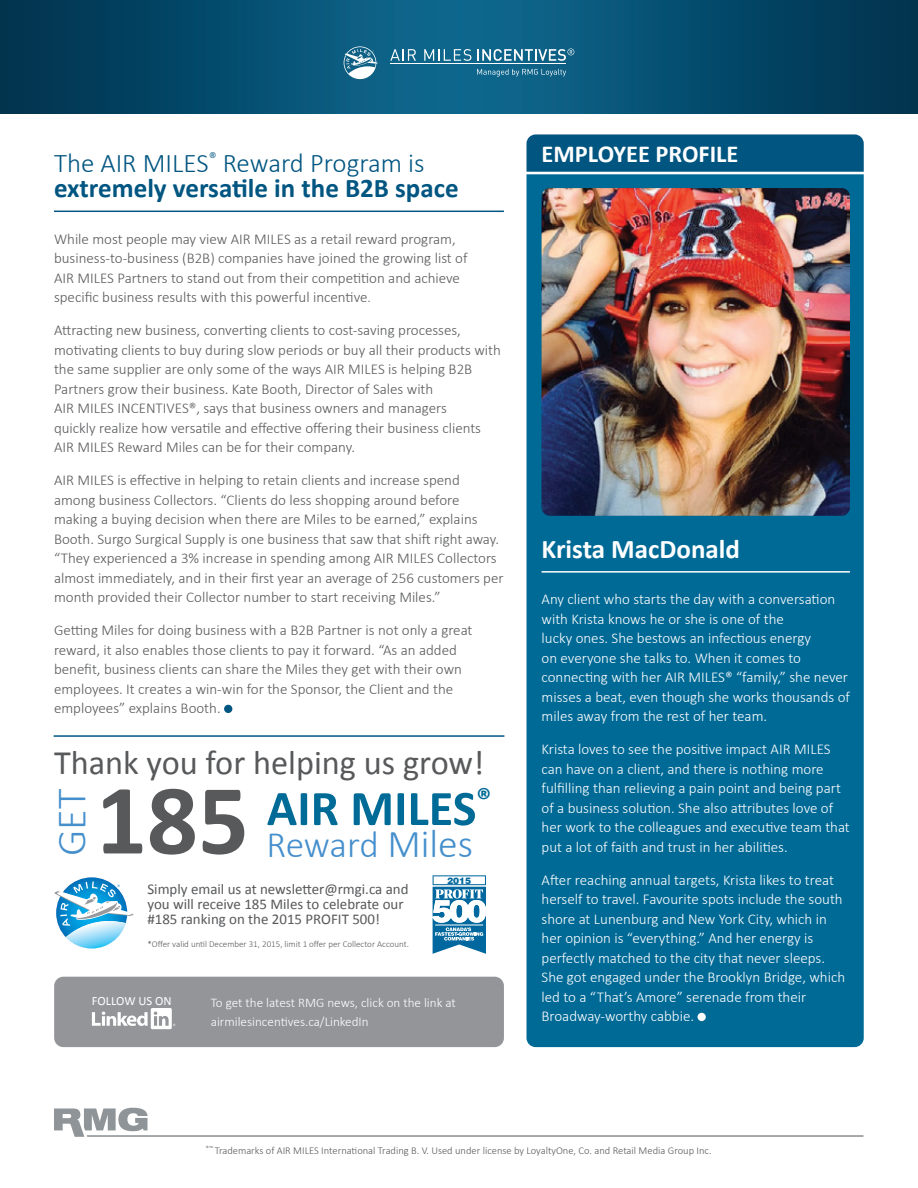
<style>
.page{position:relative;width:918px;height:1188px;background:#fff}
.page>*{position:absolute;margin:0;border:0;box-sizing:border-box;transform-origin:0 0}
.t1{font:700 100.65px "Calibri";color:#58595b}
.t2{font:700 50.25px "Calibri";color:#006b96}
.t3{font:300 42.15px "Calibri";color:#458fcc}
.t4{font:300 37.35px "Calibri";letter-spacing:-.01em;color:#458fcc}
.t5{font:34.35px "Calibri";color:#58595b}
.t6{font:700 27px/25.5px "Calibri";color:#005581}
.t7{font:700 27px "Calibri";color:#fff}
.t8{font:700 24.45px "Calibri";color:#fff}
.t9{font:300 15px/19.5px "Calibri";color:#58595b}
.t10{font:300 15px/19.5px "Calibri";color:#fff}
.t11{font:14.85px/14.9px "Calibri";color:#58595b}
.t12{font:300 13.2px/18.3px "Calibri";color:#fff}
.t13{font:12.6px "Calibri";color:#fff}
.t14{font:300 10.5px "Calibri";color:#58595b}
.t15{font:300 9px "Calibri";color:#58595b}
.t16{font:900 9px "Helvetica LT Std";color:#00689e}
.s1{font-weight:300}
.s2{font-size:13.5px}
.s3{font-size:39.6px}
</style>
<div class="page">
<div style="left:527px;top:174px;width:337px;height:873px;background:#006a96"></div>
<div style="left:527px;top:134px;width:337px;height:38px;background:#005581"></div>
<img style="left:0;top:0;width:918px;height:113px">
<svg style="left:54px;top:1108px;width:809px;height:29px"></svg>
<hr style="left:54px;top:211px;width:450px;height:1px;background:#005581">
<div style="left:224px;top:705px;width:8px;height:8px;background:#005581;border-radius:50%"></div>
<hr style="left:542px;top:571px;width:308px;height:2px;background:#fff">
<div style="left:698px;top:1013px;width:8px;height:8px;background:#fff;border-radius:50%"></div>
<img style="left:542px;top:188px;width:308px;height:328px">
<svg style="left:477px;top:69px;width:89px;height:8px"></svg>
<hr style="left:390px;top:63px;width:176px;height:1px;background:#fff">
<svg style="left:390px;top:49px;width:26px;height:12px"></svg>
<svg style="left:424px;top:49px;width:47px;height:12px"></svg>
<svg style="left:478px;top:49px;width:96px;height:12px"></svg>
<svg style="left:344px;top:46px;width:34px;height:33px"></svg>
<hr style="left:54px;top:735px;width:450px;height:2px;background:#005581">
<svg style="left:56px;top:877px;width:71px;height:71px"></svg>
<svg style="left:54px;top:882px;width:80px;height:67px"></svg>
<div style="left:54px;top:977px;width:450px;height:70px;background:#939598"></div>
<svg style="left:433px;top:875px;width:53px;height:79px"></svg>
<h3 class="t6" style="left:54px;top:150px;width:406px"><span class="s1">The AIR MILES</span><sup>®</sup> <span class="s1">Reward Program is </span>extremely versatile in the B2B space</h3>
<p class="t9" style="left:54px;top:228px;width:415px">While most people may view AIR MILES as a retail reward program, business-to-business (B2B) companies have joined the growing list of AIR MILES Partners to stand out from their competition and achieve specific business results with this powerful incentive<span class="s2">.</span></p>
<p class="t9" style="left:54px;top:320px;width:448px">Attracting new business, converting clients to cost-saving processes, motivating clients to buy during slow periods or buy all their products with the same supplier are only some of the ways AIR MILES is helping B2B Partners grow their business. Kate Booth, Director of Sales with<br>AIR MILES INCENTIVES®, says that business owners and managers<br>quickly realize how versatile and effective offering their business clients AIR MILES Reward Miles can be for their company.</p>
<p class="t9" style="left:54px;top:470px;width:451px">AIR MILES is effective in helping to retain clients and increase spend among business Collectors. “Clients do less shopping around before making a buying decision when there are Miles to be earned,” explains Booth. Surgo Surgical Supply is one business that saw that shift right away. “They experienced a 3% increase in spending among AIR MILES Collectors almost immediately, and in their first year an average of 256 customers per month provided their Collector number to start receiving Miles.”</p>
<p class="t9" style="left:54px;top:620px;width:420px">Getting Miles for doing business with a B2B Partner is not only a great reward, it also enables those clients to pay it forward. “As an added benefit, business clients can share the Miles they get with their own employees. It creates a win-win for the Sponsor, the Client and the employees” explains Booth.</p>
<h3 class="t5" style="left:54px;top:741px;width:432px">Thank you for helping us grow!</h3>
<h3 class="t3" style="left:45px;top:856px;width:69px;rotate:-90deg">GET</h3>
<h1 class="t1" style="left:96px;top:756px;width:155px">185</h1>
<h2 class="t2" style="left:267px;top:776px;width:226px">AIR MILES<sup>®</sup></h2>
<h3 class="t4" style="left:267px;top:821px;width:208px">Reward <span class="s3">Miles</span></h3>
<p class="t11" style="left:147px;top:882px;width:263px">Simply email us at newsletter@rmgi.ca and you will receive 185 Miles to celebrate our #185 ranking on the 2015 PROFIT 500!</p>
<p class="t15" style="left:147px;top:938px;width:263px">*Offer valid until December 31, 2015, limit 1 offer per Collector Account.</p>
<p class="t16" style="left:447px;top:874px;width:26px">2015</p>
<p class="t13" style="left:92px;top:993px;width:81px">FOLLOW US ON</p>
<p class="t12" style="left:211px;top:993px;width:247px">To get the latest RMG news, click on the link at airmilesincentives.ca/LinkedIn</p>
<h3 class="t8" style="left:542px;top:139px;width:198px">EMPLOYEE PROFILE</h3>
<h3 class="t7" style="left:542px;top:531px;width:200px">Krista MacDonald</h3>
<p class="t10" style="left:542px;top:589px;width:310px">Any client who starts the day with a conversation with Krista knows he or she is one of the<br>lucky ones. She bestows an infectious energy<br>on everyone she talks to. When it comes to connecting with her AIR MILES® “family,” she never misses a beat, even though she works thousands of miles away from the rest of her team.</p>
<p class="t10" style="left:542px;top:739px;width:310px">Krista loves to see the positive impact AIR MILES can have on a client, and there is nothing more fulfilling than relieving a pain point and being part of a business solution. She also attributes love of her work to the colleagues and executive team that put a lot of faith and trust in her abilities.</p>
<p class="t10" style="left:542px;top:869px;width:305px">After reaching annual targets, Krista likes to treat herself to travel. Favourite spots include the south shore at Lunenburg and New York City, which in her opinion is “everything.” And her energy is perfectly matched to the city that never sleeps.<br>She got engaged under the Brooklyn Bridge, which led to a “That’s Amore” serenade from their Broadway-worthy cabbie.</p>
<p class="t14" style="left:206px;top:1144px;width:507px"><sup>®™</sup> Trademarks of AIR MILES International Trading B. V. Used under license by LoyaltyOne, Co. and Retail Media Group Inc.</p>
</div>
